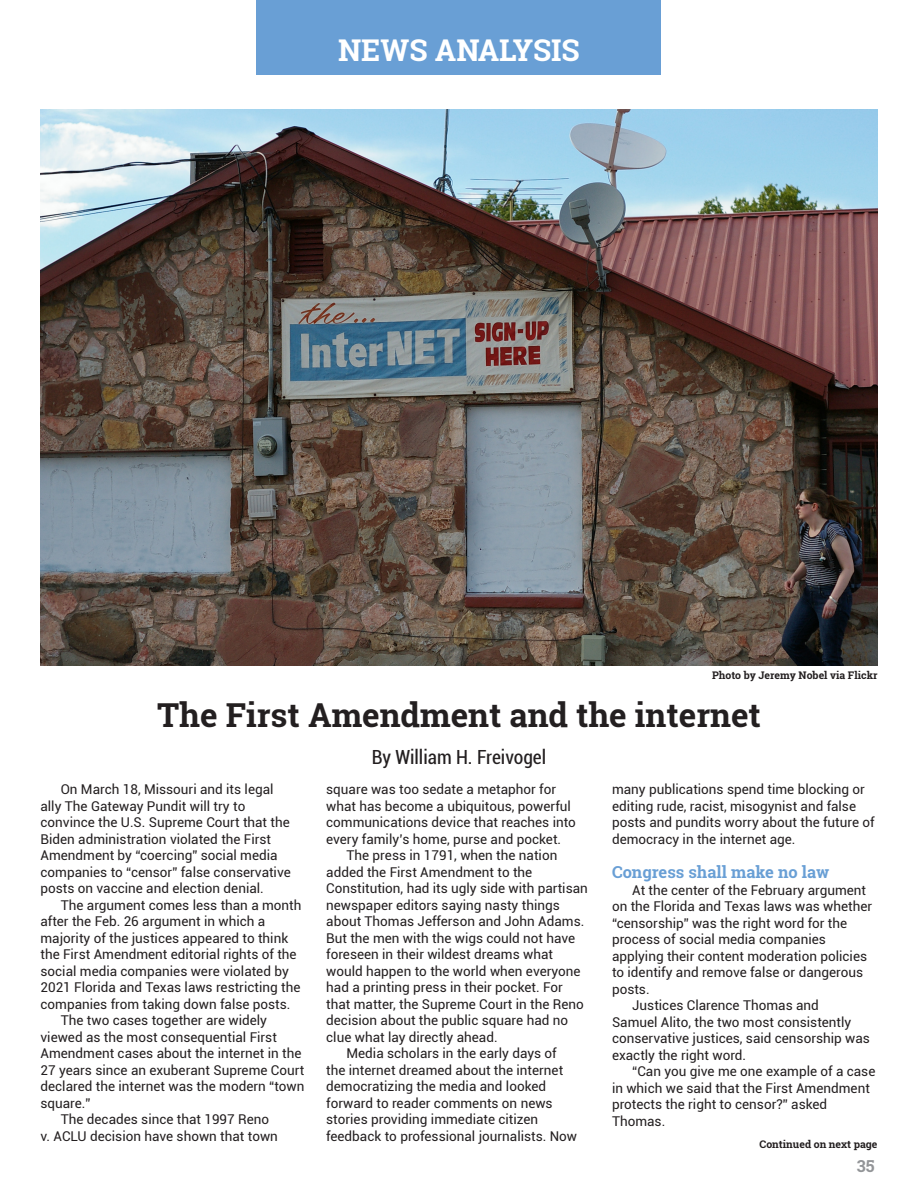
<style>
.page{position:relative;width:918px;height:1188px;background:#fff}
.page>*{position:absolute;margin:0;border:0;box-sizing:border-box;transform-origin:0 0}
.Headline{font:700 33px "Roboto Slab";color:#231f20}
.Headline-2{font:700 30px "Roboto Slab";color:#fff}
.Byline{font:condensed 19.5px "Roboto";color:#231f20}
.Subhead{font:700 16.5px "Roboto Slab";color:#699fd5}
.t1{font:700 16.5px "Roboto Slab";color:#939598}
.Body{font:13.5px/16.5px "Roboto";color:#231f20}
.Cutline_credit{font:700 10.5px "Roboto Slab";color:#231f20}
.Ref{font:700 10.5px "Roboto Slab";color:#231f20}
</style>
<div class="page">
<div style="left:256px;top:0;width:406px;height:74px;background:#699fd5"></div>
<img style="left:40px;top:109px;width:838px;height:557px">
<p class="Headline-2" style="left:338px;top:30px;width:243px">NEWS ANALYSIS</p>
<p class="Cutline_credit" style="left:712px;top:668px;width:167px">Photo by Jeremy Nobel via Flickr</p>
<p class="Headline" style="left:157px;top:693px;width:605px">The First Amendment and the internet</p>
<p class="Byline" style="left:372px;top:744px;width:176px">By William H. Freivogel</p>
<p class="Body" style="left:40px;top:781px;width:252px;text-indent:20px">On March 18, Missouri and its legal ally The Gateway Pundit will try to convince the U.S. Supreme Court that the Biden administration violated the First Amendment by “coercing” social media companies to “censor” false conservative posts on vaccine and election denial.</p>
<p class="Body" style="left:40px;top:896px;width:262px;text-indent:20px">The argument comes less than a month after the Feb. 26 argument in which a majority of the justices appeared to think the First Amendment editorial rights of the social media companies were violated by 2021 Florida and Texas laws restricting the companies from taking down false posts.</p>
<p class="Body" style="left:40px;top:1012px;width:265px;text-indent:20px">The two cases together are widely viewed as the most consequential First Amendment cases about the internet in the 27 years since an exuberant Supreme Court declared the internet was the modern “town square.”</p>
<p class="Body" style="left:40px;top:1111px;width:239px;text-indent:20px">The decades since that 1997 Reno v. ACLU decision have shown that town</p>
<p class="Body" style="left:326px;top:781px;width:251px">square was too sedate a metaphor for what has become a ubiquitous, powerful communications device that reaches into every family’s home, purse and pocket.</p>
<p class="Body" style="left:326px;top:847px;width:263px;text-indent:20px">The press in 1791, when the nation added the First Amendment to the Constitution, had its ugly side with partisan newspaper editors saying nasty things about Thomas Jefferson and John Adams.<br>But the men with the wigs could not have foreseen in their wildest dreams what would happen to the world when everyone had a printing press in their pocket. For that matter, the Supreme Court in the Reno decision about the public square had no clue what lay directly ahead.</p>
<p class="Body" style="left:326px;top:1045px;width:252px;text-indent:20px">Media scholars in the early days of the internet dreamed about the internet democratizing the media and looked forward to reader comments on news stories providing immediate citizen feedback to professional journalists. Now</p>
<p class="Body" style="left:612px;top:781px;width:264px">many publications spend time blocking or editing rude, racist, misogynist and false posts and pundits worry about the future of democracy in the internet age.</p>
<p class="Subhead" style="left:612px;top:861px;width:219px">Congress shall make no law</p>
<p class="Body" style="left:612px;top:881px;width:262px;text-indent:20px">At the center of the February argument on the Florida and Texas laws was whether “censorship” was the right word for the process of social media companies applying their content moderation policies to identify and remove false or dangerous posts.</p>
<p class="Body" style="left:612px;top:997px;width:259px;text-indent:20px">Justices Clarence Thomas and<br>Samuel Alito, the two most consistently conservative justices, said censorship was exactly the right word.</p>
<p class="Body" style="left:612px;top:1063px;width:265px;text-indent:20px">“Can you give me one example of a case in which we said that the First Amendment protects the right to censor?” asked<br>Thomas.</p>
<p class="Ref" style="left:760px;top:1136px;width:119px">Continued on next page</p>
<p class="t1" style="left:857px;top:1155px;width:19px">35</p>
</div>
